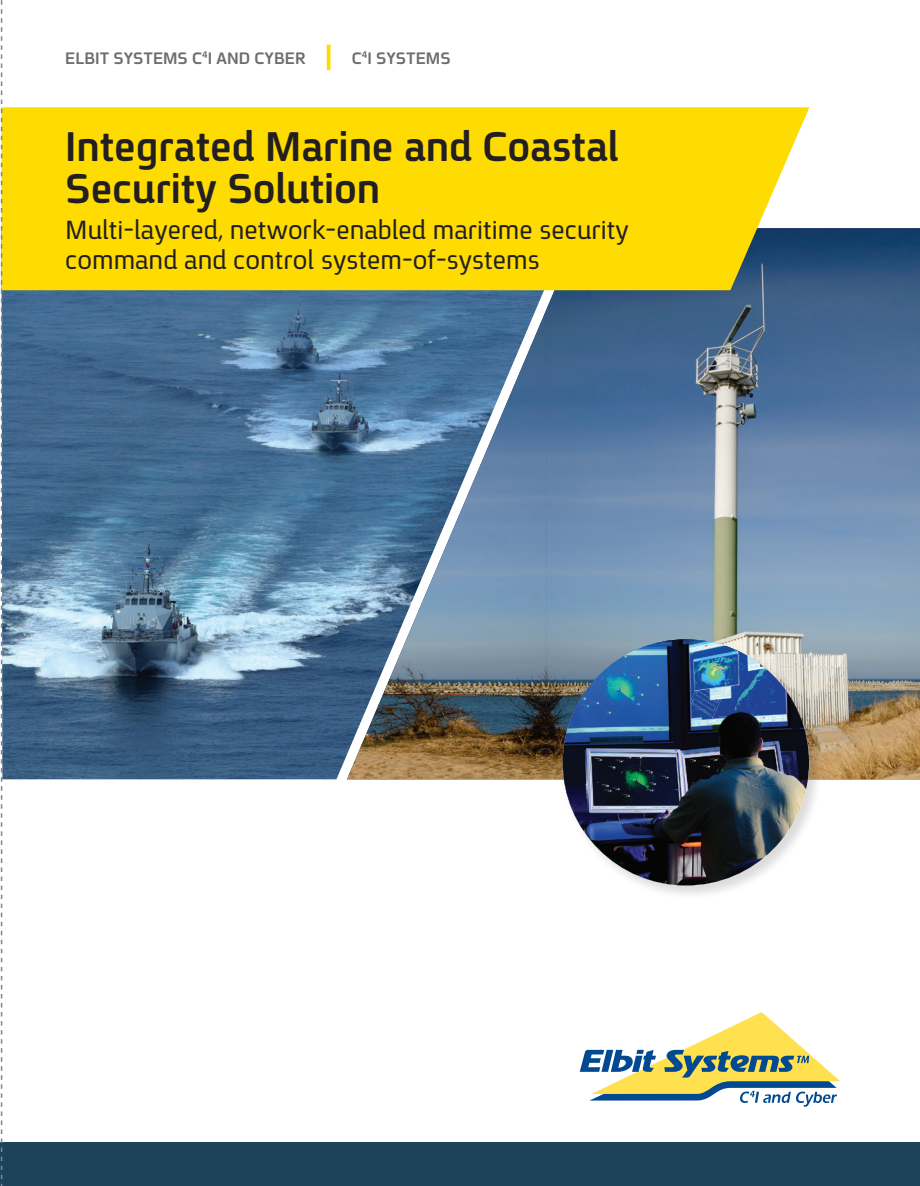
<style>
.page{position:relative;width:920px;height:1186px;background:#fff}
.page>*{position:absolute;margin:0;border:0;box-sizing:border-box;transform-origin:0 0}
.t1{font:700 45px/42px "En Spoiler";color:#231f20}
.t2{font:28.5px/30px "En Spoiler";color:#231f20}
.t3{font:700 18px "En Spoiler";color:#6c6d70}
</style>
<div class="page">
<div style="left:0;top:1141px;width:919px;height:44px;background:#1c435a"></div>
<hr style="left:327px;top:45px;width:3px;height:25px;background:#ffdc01">
<svg style="left:579px;top:1012px;width:261px;height:94px"></svg>
<img style="left:2px;top:290px;width:345px;height:489px">
<img style="left:547px;top:228px;width:372px;height:551px">
<img style="left:347px;top:308px;width:200px;height:471px">
<div style="left:560px;top:636px;width:263px;height:263px;background:#231f20;opacity:.16"></div>
<div style="left:561px;top:638px;width:249px;height:248px;background:#231f20;opacity:.45"></div>
<img style="left:562px;top:639px;width:246px;height:246px;border-radius:123px">
<div style="left:2px;top:107px;width:807px;height:183px;background:#ffdc01"></div>
<svg style="left:1px;top:0;width:1px;height:1185px"></svg>
<p class="t3" style="left:65px;top:45px;width:242px">ELBIT SYSTEMS C<sup>4</sup>I AND CYBER</p>
<p class="t3" style="left:352px;top:45px;width:100px">C<sup>4</sup>I SYSTEMS</p>
<h1 class="t1" style="left:65px;top:124px;width:554px">Integrated Marine and Coastal<br>Security Solution</h1>
<p class="t2" style="left:65px;top:214px;width:565px">Multi-layered, network-enabled maritime security command and control system-of-systems</p>
</div>
